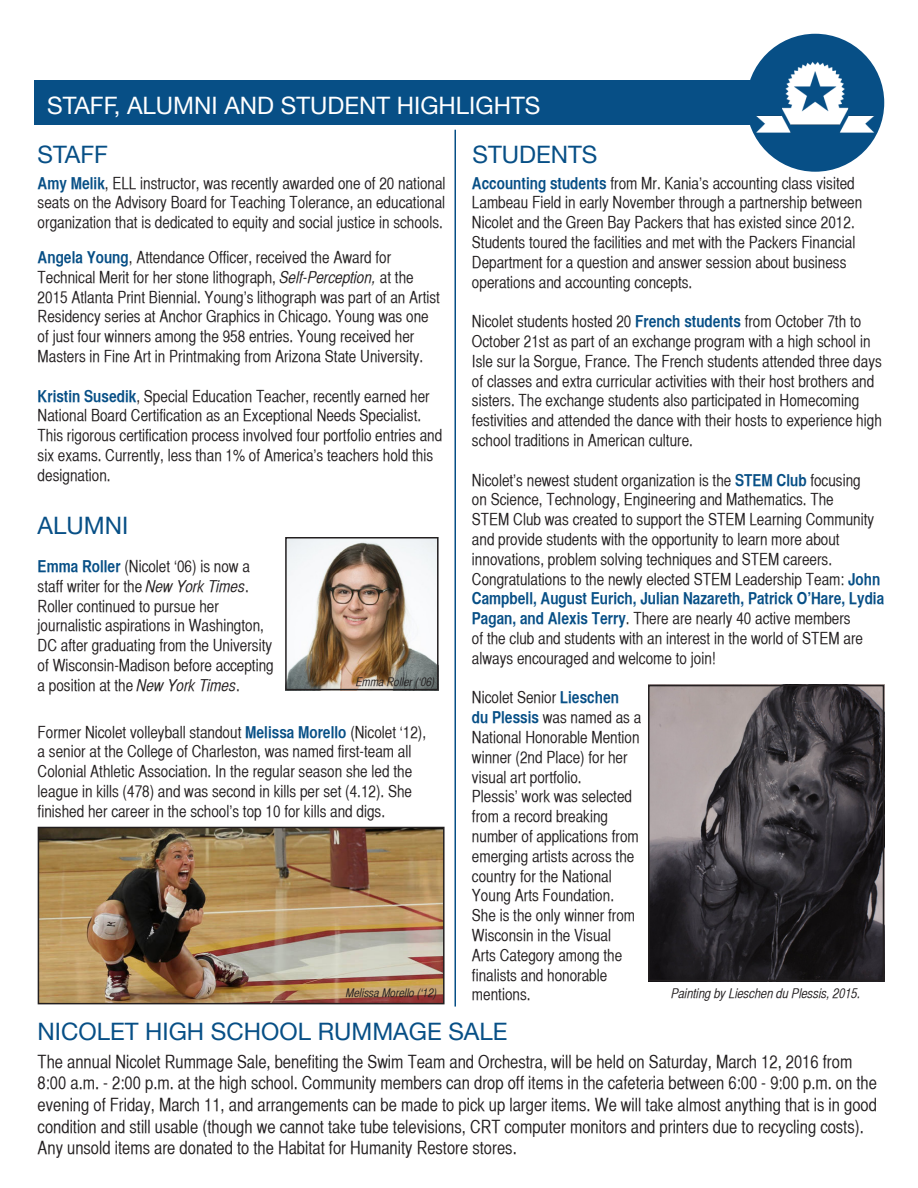
<style>
.page{position:relative;width:918px;height:1188px;background:#fff}
.page>*{position:absolute;margin:0;border:0;box-sizing:border-box;transform-origin:0 0}
.t1{font:24px "Helvetica Neue";color:#074f86}
.t2{font:24px "Helvetica Neue";color:#fff}
.t3{font:18px/21.6px "Helvetica CY Plain";color:#231f20}
.t4{font:16.5px/19.8px "Helvetica CY Plain";color:#231f20}
.t5{font:13.5px "Helvetica CY Oblique";color:#231f20}
.t6{font:12px "Helvetica CY Oblique";color:#231f20}
.s1{font-family:"Helvetica CY Bold";color:#074f86}
.s2{font-family:"Helvetica CY Oblique"}
</style>
<div class="page">
<hr style="left:454px;top:130px;width:2px;height:877px;background:#074f86">
<img style="left:288px;top:540px;width:148px;height:147px">
<div style="left:285px;top:537px;width:154px;height:153px;border:2px solid #231f20"></div>
<img style="left:651px;top:688px;width:230px;height:290px">
<div style="left:648px;top:685px;width:236px;height:296px;border:2px solid #231f20"></div>
<img style="left:41px;top:830px;width:401px;height:171px">
<div style="left:38px;top:827px;width:407px;height:177px;border:2px solid #231f20"></div>
<div style="left:34px;top:81px;width:781px;height:44px;background:#074f86"></div>
<div style="left:746px;top:34px;width:138px;height:138px;background:#074f86;border-radius:50%"></div>
<img style="left:755px;top:60px;width:121px;height:73px">
<p class="t2" style="left:47px;top:88px;width:495px">STAFF, ALUMNI AND STUDENT HIGHLIGHTS</p>
<p class="t1" style="left:38px;top:137px;width:72px">STAFF</p>
<p class="t4" style="left:38px;top:173px;width:409px;text-align:justify"><span class="s1">Amy Melik</span>, ELL instructor, was recently awarded one of 20 national seats on the Advisory Board for Teaching Tolerance, an educational organization that is dedicated to equity and social justice in schools.</p>
<p class="t4" style="left:38px;top:247px;width:404px"><span class="s1">Angela Young</span>, Attendance Officer, received the Award for Technical Merit for her stone lithograph, <span class="s2">Self-Perception,</span> at the 2015 Atlanta Print Biennial. Young’s lithograph was part of an Artist Residency series at Anchor Graphics in Chicago. Young was one of just four winners among the 958 entries. Young received her Masters in Fine Art in Printmaking from Arizona State University.</p>
<p class="t4" style="left:38px;top:386px;width:406px"><span class="s1">Kristin Susedik</span>, Special Education Teacher, recently earned her National Board Certification as an Exceptional Needs Specialist.<br>This rigorous certification process involved four portfolio entries and six exams. Currently, less than 1% of America’s teachers hold this designation.</p>
<p class="t1" style="left:38px;top:508px;width:92px">ALUMNI</p>
<p class="t4" style="left:38px;top:556px;width:238px"><span class="s1">Emma Roller</span> (Nicolet ‘06) is now a staff writer for the <span class="s2">New York Times</span>.<br>Roller continued to pursue her journalistic aspirations in Washington, DC after graduating from the University of Wisconsin-Madison before accepting a position at the <span class="s2">New York Times</span>.</p>
<p class="t4" style="left:38px;top:722px;width:390px">Former Nicolet volleyball standout <span class="s1">Melissa Morello</span> (Nicolet ‘12), a senior at the College of Charleston, was named first-team all Colonial Athletic Association. In the regular season she led the league in kills (478) and was second in kills per set (4.12). She finished her career in the school’s top 10 for kills and digs.</p>
<p class="t6" style="left:356px;top:675px;width:81px">Emma Roller (‘06)</p>
<p class="t6" style="left:346px;top:986px;width:92px">Melissa Morello (‘12)</p>
<p class="t1" style="left:473px;top:137px;width:126px">STUDENTS</p>
<p class="t4" style="left:472px;top:173px;width:392px"><span class="s1">Accounting students</span> from Mr. Kania’s accounting class visited Lambeau Field in early November through a partnership between Nicolet and the Green Bay Packers that has existed since 2012.<br>Students toured the facilities and met with the Packers Financial Department for a question and answer session about business operations and accounting concepts.</p>
<p class="t4" style="left:472px;top:311px;width:411px">Nicolet students hosted 20 <span class="s1">French students</span> from October 7th to October 21st as part of an exchange program with a high school in Isle sur la Sorgue, France. The French students attended three days of classes and extra curricular activities with their host brothers and sisters. The exchange students also participated in Homecoming festivities and attended the dance with their hosts to experience high school traditions in American culture.</p>
<p class="t4" style="left:472px;top:470px;width:414px">Nicolet’s newest student organization is the <span class="s1">STEM Club</span> focusing<br>on Science, Technology, Engineering and Mathematics. The<br>STEM Club was created to support the STEM Learning Community and provide students with the opportunity to learn more about innovations, problem solving techniques and STEM careers.<br>Congratulations to the newly elected STEM Leadership Team: <span class="s1">John Campbell, August Eurich, Julian Nazareth, Patrick O’Hare, Lydia Pagan, and Alexis Terry</span>. There are nearly 40 active members<br>of the club and students with an interest in the world of STEM are always encouraged and welcome to join!</p>
<p class="t4" style="left:472px;top:688px;width:149px">Nicolet Senior <span class="s1">Lieschen</span></p>
<p class="t4" style="left:472px;top:707px;width:171px"><span class="s1">du Plessis</span> was named as a<br>National Honorable Mention winner (2nd Place) for her visual art portfolio.</p>
<p class="t4" style="left:472px;top:787px;width:168px">Plessis’ work was selected from a record breaking number of applications from emerging artists across the country for the National<br>Young Arts Foundation.<br>She is the only winner from<br>Wisconsin in the Visual<br>Arts Category among the finalists and honorable mentions.</p>
<p class="t5" style="left:671px;top:986px;width:191px">Painting by Lieschen du Plessis, 2015.</p>
<p class="t1" style="left:38px;top:1014px;width:471px">NICOLET HIGH SCHOOL RUMMAGE SALE</p>
<p class="t3" style="left:38px;top:1051px;width:841px">The annual Nicolet Rummage Sale, benefiting the Swim Team and Orchestra, will be held on Saturday, March 12, 2016 from 8:00 a.m. - 2:00 p.m. at the high school. Community members can drop off items in the cafeteria between 6:00 - 9:00 p.m. on the evening of Friday, March 11, and arrangements can be made to pick up larger items. We will take almost anything that is in good condition and still usable (though we cannot take tube televisions, CRT computer monitors and printers due to recycling costs).<br>Any unsold items are donated to the Habitat for Humanity Restore stores.</p>
</div>
